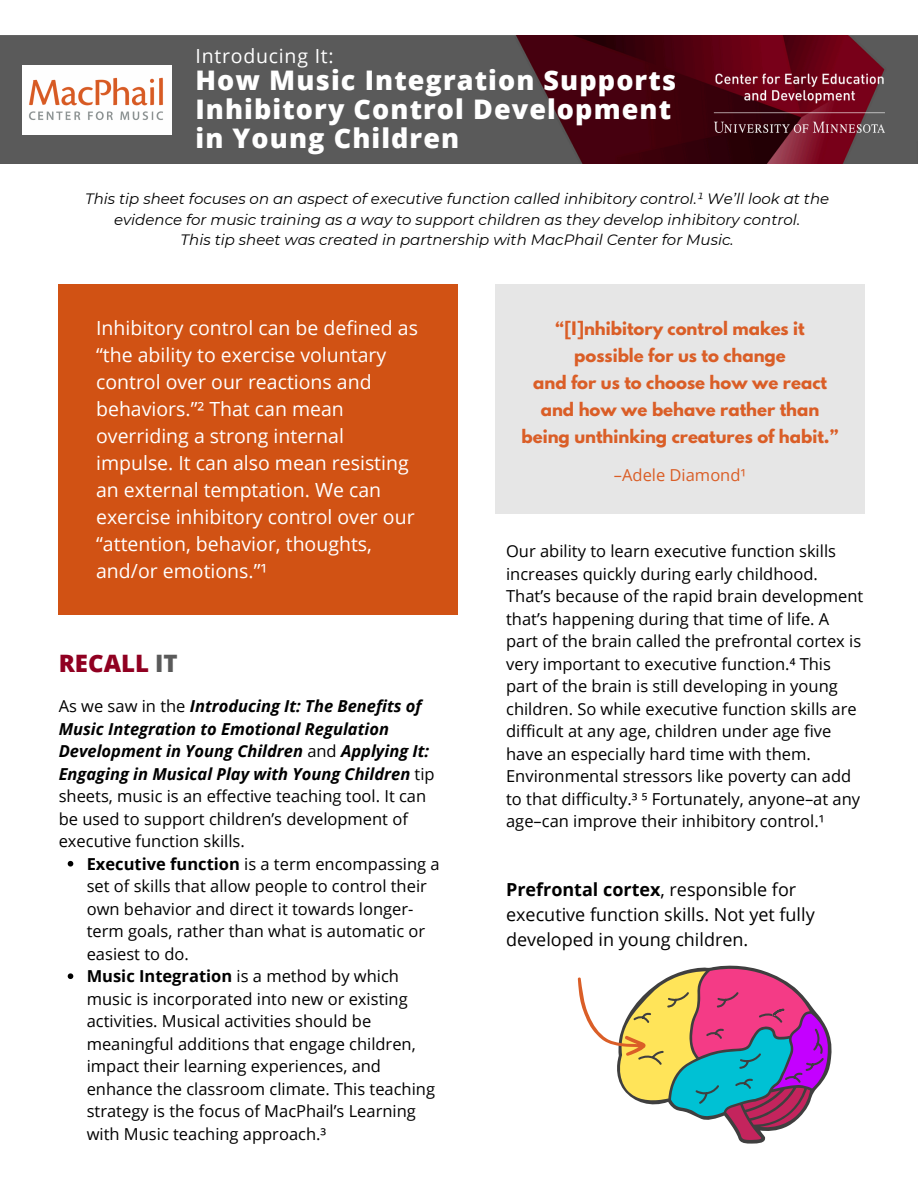
<style>
.page{position:relative;width:918px;height:1188px;background:#fff}
.page>*{position:absolute;margin:0;border:0;box-sizing:border-box;transform-origin:0 0}
.t1{font:800 27px/29.2px "Open Sans";letter-spacing:.04em;color:#fff}
.t2{font:800 24px "Open Sans";color:#900021}
.t3{font:19.5px/27px "Open Sans";color:#fff}
.t4{font:19.5px "Open Sans";letter-spacing:.04em;color:#fff}
.t5{font:18px/24.8px "Open Sans";color:#000}
.t6{font:16.5px/22.5px "Open Sans";color:#000}
.t7{font:italic 700 16.5px/22.5px "Open Sans";color:#000}
.t8{font:700 16.5px/27px "League Spartan";color:#da5e27;text-align:center}
.t9{font:16.5px "Open Sans";color:#da5e27}
.t10{font:italic 15px/20.2px "Montserrat";color:#000;text-align:center}
.s1{color:#5a5a5a}
.s2{font-weight:400;font-style:normal}
.s3{font-weight:700}
</style>
<div class="page">
<div style="left:59px;top:284px;width:398px;height:331px;background:#d15214"></div>
<img style="left:0;top:36px;width:918px;height:128px">
<img style="left:713px;top:74px;width:172px;height:63px">
<img style="left:2px;top:36px;width:189px;height:128px">
<div style="left:495px;top:284px;width:370px;height:229px;background:#e6e6e6"></div>
<svg style="left:68px;top:861px;width:5px;height:6px"></svg>
<svg style="left:68px;top:973px;width:5px;height:6px"></svg>
<svg style="left:578px;top:965px;width:254px;height:179px"></svg>
<p class="t4" style="left:195px;top:42px;width:140px">Introducing It:</p>
<p class="t1" style="left:195px;top:65px;width:482px">How Music Integration Supports<br>Inhibitory Control Development in Young Children</p>
<p class="t10" style="left:85px;top:189px;width:746px">This tip sheet focuses on an aspect of executive function called inhibitory control.¹ We’ll look at the evidence for music training as a way to support children as they develop inhibitory control.</p>
<p class="t10" style="left:181px;top:229px;width:555px">This tip sheet was created in partnership with MacPhail Center for Music.</p>
<p class="t3" style="left:96px;top:313px;width:323px">Inhibitory control can be defined as “the ability to exercise voluntary control over our reactions and behaviors.”² That can mean overriding a strong internal impulse. It can also mean resisting an external temptation. We can exercise inhibitory control over our “attention, behavior, thoughts, and/or emotions.”¹</p>
<p class="t2" style="left:59px;top:647px;width:121px">RECALL <span class="s1">IT</span></p>
<p class="t7" style="left:59px;top:695px;width:377px"><span class="s2">As we saw in the</span> Introducing It: The Benefits of Music Integration to Emotional Regulation Development in Young Children <span class="s2">and</span> Applying It:<br>Engaging in Musical Play with Young Children <span class="s2">tip sheets, music is an effective teaching tool. It can be used to support children’s development of executive function skills.</span></p>
<p class="t6" style="left:87px;top:852px;width:354px"><span class="s3">Executive function</span> is a term encompassing a set of skills that allow people to control their own behavior and direct it towards longer&shy;term goals, rather than what is automatic or easiest to do.</p>
<h3 class="t6" style="left:87px;top:965px;width:350px"><span class="s3">Music Integration</span> is a method by which music is incorporated into new or existing activities. Musical activities should be meaningful additions that engage children, impact their learning experiences, and enhance the classroom climate. This teaching strategy is the focus of MacPhail’s Learning with Music teaching approach.³</h3>
<p class="t8" style="left:522px;top:317px;width:319px">“[I]nhibitory control makes it possible for us to change<br>and for us to choose how we react and how we behave rather than being unthinking creatures of habit.”</p>
<h3 class="t9" style="left:614px;top:464px;width:134px">–Adele Diamond¹</h3>
<h2 class="t6" style="left:506px;top:540px;width:359px">Our ability to learn executive function skills increases quickly during early childhood.<br>That’s because of the rapid brain development that’s happening during that time of life. A part of the brain called the prefrontal cortex is very important to executive function.⁴ This part of the brain is still developing in young children. So while executive function skills are difficult at any age, children under age five have an especially hard time with them.<br>Environmental stressors like poverty can add to that difficulty.³ ⁵ Fortunately, anyone–at any age–can improve their inhibitory control.¹</h2>
<p class="t5" style="left:506px;top:877px;width:310px"><span class="s3">Prefrontal cortex</span>, responsible for executive function skills. Not yet fully developed in young children.</p>
</div>
